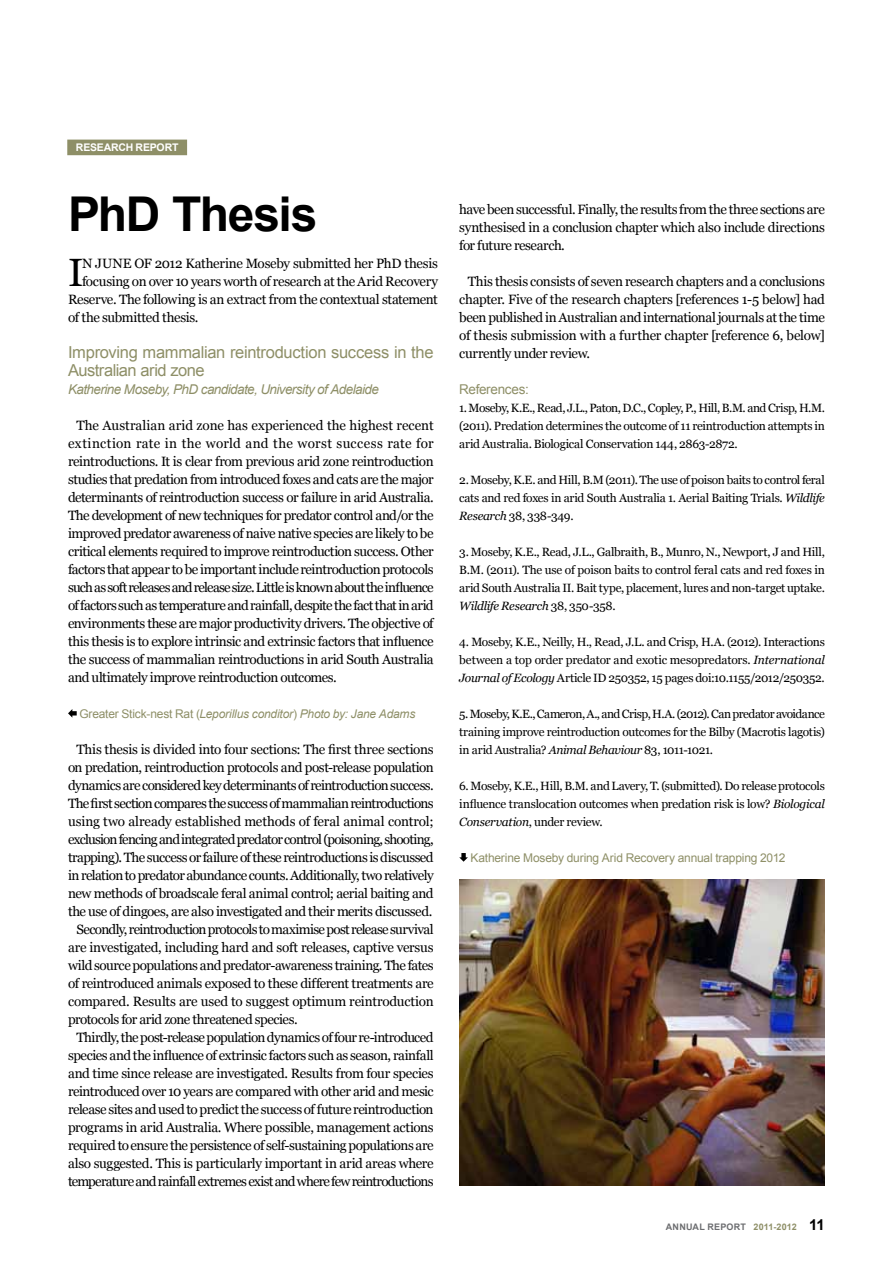
<style>
.page{position:relative;width:893px;height:1263px;background:#fff}
.page>*{position:absolute;margin:0;border:0;box-sizing:border-box;transform-origin:0 0}
.t1{font:700 48px "Arial";letter-spacing:-.025em;color:#000}
.t2{font:39.45px "Georgia";color:#000}
.t3{font:16.5px/18px "Arial";letter-spacing:-.02em;color:#8e8f67}
.t4{font:13.5px/18px "Georgia";letter-spacing:-.035em;color:#000;text-align:justify}
.t5{font:13.5px "Georgia";letter-spacing:-.055em;color:#000}
.t6{font:13.5px "Georgia";letter-spacing:-.015em;color:#000}
.t7{font:13.5px "Georgia";letter-spacing:-.005em;color:#000}
.t8{font:13.5px "Georgia";letter-spacing:-.01em;color:#000}
.t9{font:italic 13.5px "Arial";letter-spacing:-.04em;color:#8e8f67}
.t10{font:13.5px "Arial";letter-spacing:-.02em;color:#8e8f67}
.t11{font:12px/18px "Georgia";letter-spacing:-.02em;color:#000;text-align:justify}
.t12{font:italic 12px "Arial";letter-spacing:-.02em;color:#8e8f67}
.t13{font:12px "Arial";letter-spacing:-.015em;color:#8e8f67}
.t14{font:700 10.5px "Arial";letter-spacing:-.02em;color:#fff}
.t15{font:700 9px "Arial";letter-spacing:.005em;color:#8e8f67}
.t16{font:700 9px "Arial";color:#6d6e71}
.s1{font-style:normal}
.s2{font-style:italic}
.s3{color:#6d6e71}
.s4{font-size:15px;color:#000}
</style>
<div class="page">
<div style="left:68px;top:140px;width:118px;height:14px;background:#8e8f67"></div>
<div style="left:67px;top:140px;width:120px;height:15px;border:2px solid #8e8f67"></div>
<img style="left:459px;top:880px;width:366px;height:306px">
<svg style="left:68px;top:709px;width:9px;height:9px"></svg>
<svg style="left:459px;top:853px;width:9px;height:9px"></svg>
<p class="t14" style="left:76px;top:141px;width:76px">RESEARCH REPO</p>
<p class="t14" style="left:165px;top:141px;width:15px">RT</p>
<h1 class="t1" style="left:68px;top:182px;width:251px">PhD Thesis</h1>
<h2 class="t2" style="left:68px;top:248px;width:17px">I</h2>
<p class="t4" style="left:82px;top:254px;width:31px">n June</p>
<p class="t4" style="left:134px;top:254px;width:305px">of 2012 Katherine Moseby submitted her PhD thesis</p>
<p class="t4" style="left:82px;top:272px;width:357px">focusing on over 10 years worth of research at the Arid Recovery</p>
<p class="t4" style="left:68px;top:290px;width:371px">Reserve. The following is an extract from the contextual statement</p>
<p class="t4" style="left:68px;top:308px;width:132px">of the submitted thesis.</p>
<p class="t3" style="left:68px;top:343px;width:367px">Improving mammalian reintroduction success in the<br>Australian arid zone</p>
<p class="t9" style="left:68px;top:380px;width:312px">Katherine Moseby, PhD candidate, University of Adelaide</p>
<p class="t4" style="left:68px;top:416px;width:367px;text-indent:9px">The Australian arid zone has experienced the highest recent extinction rate in the world and the worst success rate for reintroductions. It is clear from previous arid zone reintroduction studies that predation from introduced foxes and cats are the major determinants of reintroduction success or failure in arid Australia.<br>The development of new techniques for predator control and/or the improved predator awareness of naive native species are likely to be critical elements required to improve reintroduction success. Other factors that appear to be important include reintroduction protocols such as soft releases and release size. Little is known about the influence of factors such as temperature and rainfall, despite the fact that in arid environments these are major productivity drivers. The objective of this thesis is to explore intrinsic and extrinsic factors that influence the success of mammalian reintroductions in arid South Australia and ultimately improve reintroduction outcomes.</p>
<p class="t12" style="left:79px;top:706px;width:337px"><span class="s1">Greater Stick-nest Rat (</span>Leporillus conditor<span class="s1">)</span> Photo by: Jane Adams</p>
<p class="t6" style="left:77px;top:741px;width:359px">This thesis is divided into four sections: The first three sections</p>
<p class="t4" style="left:68px;top:758px;width:367px">on predation, reintroduction protocols and post-release population</p>
<p class="t4" style="left:68px;top:776px;width:367px">dynamics are considered key determinants of reintroduction success.</p>
<p class="t4" style="left:68px;top:794px;width:367px">The first section compares the success of mammalian reintroductions</p>
<p class="t7" style="left:68px;top:813px;width:367px">using two already established methods of feral animal control;</p>
<p class="t5" style="left:68px;top:831px;width:367px">exclusion fencing and integrated predator control (poisoning, shooting,</p>
<p class="t4" style="left:68px;top:848px;width:367px">trapping). The success or failure of these reintroductions is discussed</p>
<p class="t4" style="left:68px;top:866px;width:367px">in relation to predator abundance counts. Additionally, two relatively</p>
<p class="t4" style="left:68px;top:884px;width:367px">new methods of broadscale feral animal control; aerial baiting and</p>
<p class="t4" style="left:68px;top:902px;width:366px">the use of dingoes, are also investigated and their merits discussed.</p>
<p class="t4" style="left:77px;top:920px;width:359px">Secondly, reintroduction protocols to maximise post release survival</p>
<p class="t6" style="left:68px;top:939px;width:367px">are investigated, including hard and soft releases, captive versus</p>
<p class="t4" style="left:68px;top:956px;width:367px">wild source populations and predator-awareness training. The fates</p>
<p class="t4" style="left:68px;top:974px;width:367px">of reintroduced animals exposed to these different treatments are</p>
<p class="t8" style="left:68px;top:993px;width:367px">compared. Results are used to suggest optimum reintroduction</p>
<p class="t4" style="left:68px;top:1010px;width:231px">protocols for arid zone threatened species.</p>
<p class="t4" style="left:77px;top:1028px;width:359px">Thirdly, the post-release population dynamics of four re-introduced</p>
<p class="t4" style="left:68px;top:1046px;width:367px">species and the influence of extrinsic factors such as season, rainfall</p>
<p class="t4" style="left:68px;top:1064px;width:367px">and time since release are investigated. Results from four species</p>
<p class="t4" style="left:68px;top:1082px;width:367px">reintroduced over 10 years are compared with other arid and mesic</p>
<p class="t4" style="left:68px;top:1100px;width:367px">release sites and used to predict the success of future reintroduction</p>
<p class="t4" style="left:68px;top:1118px;width:367px">programs in arid Australia. Where possible, management actions</p>
<p class="t4" style="left:68px;top:1136px;width:367px">required to ensure the persistence of self-sustaining populations are</p>
<p class="t4" style="left:68px;top:1154px;width:367px">also suggested. This is particularly important in arid areas where</p>
<p class="t5" style="left:68px;top:1173px;width:367px">temperature and rainfall extremes exist and where few reintroductions</p>
<p class="t4" style="left:459px;top:200px;width:367px">have been successful. Finally, the results from the three sections are synthesised in a conclusion chapter which also include directions for future research.</p>
<p class="t4" style="left:459px;top:272px;width:367px;text-indent:9px">This thesis consists of seven research chapters and a conclusions chapter. Five of the research chapters [references 1-5 below] had been published in Australian and international journals at the time of thesis submission with a further chapter [reference 6, below] currently under review.</p>
<p class="t10" style="left:459px;top:380px;width:71px">References:</p>
<p class="t11" style="left:459px;top:399px;width:367px">1. Moseby, K.E., Read, J.L., Paton, D.C., Copley, P., Hill, B.M. and Crisp, H.M. (2011). Predation determines the outcome of 11 reintroduction attempts in arid Australia. Biological Conservation 144, 2863-2872.</p>
<p class="t11" style="left:459px;top:471px;width:367px">2. Moseby, K.E. and Hill, B.M (2011). The use of poison baits to control feral cats and red foxes in arid South Australia 1. Aerial Baiting Trials. <span class="s2">Wildlife Research</span> 38, 338-349.</p>
<p class="t11" style="left:459px;top:543px;width:367px">3. Moseby, K.E., Read, J.L., Galbraith, B., Munro, N., Newport, J and Hill, B.M. (2011). The use of poison baits to control feral cats and red foxes in arid South Australia II. Bait type, placement, lures and non-target uptake.<br><span class="s2">Wildlife Research</span> 38, 350-358.</p>
<p class="t11" style="left:459px;top:633px;width:367px">4. Moseby, K.E., Neilly, H., Read, J.L. and Crisp, H.A. (2012). Interactions between a top order predator and exotic mesopredators. <span class="s2">International Journal of Ecology</span> Article ID 250352, 15 pages doi:10.1155/2012/250352.</p>
<p class="t11" style="left:459px;top:705px;width:367px">5. Moseby, K.E., Cameron, A., and Crisp, H.A. (2012). Can predator avoidance training improve reintroduction outcomes for the Bilby (Macrotis lagotis) in arid Australia? <span class="s2">Animal Behaviour</span> 83, 1011-1021.</p>
<p class="t11" style="left:459px;top:777px;width:367px">6. Moseby, K.E., Hill, B.M. and Lavery, T. (submitted). Do release protocols influence translocation outcomes when predation risk is low? <span class="s2">Biological Conservation</span>, under review.</p>
<p class="t13" style="left:471px;top:850px;width:316px">Katherine Moseby during Arid Recovery annual trapping 2012</p>
<p class="t16" style="left:666px;top:1221px;width:14px">ANNU</p>
<p class="t16" style="left:693px;top:1221px;width:29px">AL REPO</p>
<p class="t15" style="left:734px;top:1221px;width:93px"><span class="s3">RT</span> 2011-2012 <span class="s4">11</span></p>
</div>
